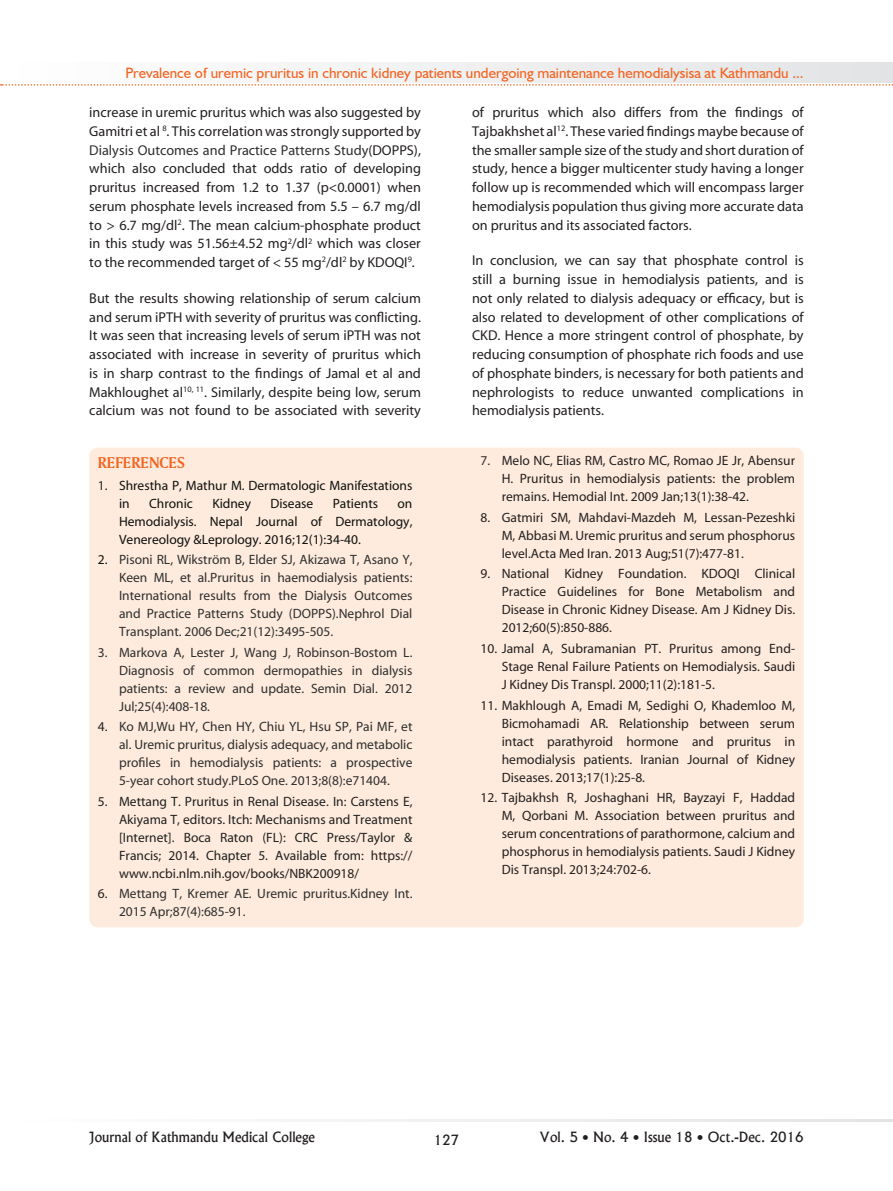
<style>
.page{position:relative;width:893px;height:1191px;background:#fff}
.page>*{position:absolute;margin:0;border:0;box-sizing:border-box;transform-origin:0 0}
.t1{font:16.5px "Amerigo BT Bold A";color:#f36421}
.t2{font:15px "Humanist 521 BT";color:#f36421}
.t3{font:14.25px/18.8px "Myriad";color:#231f20;text-align:justify}
.t4{font:13.5px/18px "Myriad";color:#231f20;text-align:justify}
.t5{font:13.5px/18px "Myriad";color:#2e2f2f;text-align:justify}
.t6{font:13.5px/18px "Myriad";color:#1f2020;text-align:justify}
.t7{font:13.5px/18px "Myriad";color:#0e100e}
.t8{font:13.5px "Alaska";color:#231f20}
.s1{color:#2e2f2f}
.s2{color:#231f20}
.s3{color:#0e100e}
.s4{font-style:italic}
</style>
<div class="page">
<svg style="left:317px;top:1119px;width:576px;height:2px"></svg>
<div style="left:0;top:63px;width:893px;height:20px;background:linear-gradient(to right,#fff,#e2e3e5)"></div>
<svg style="left:1px;top:84px;width:892px;height:2px"></svg>
<div style="left:89px;top:447px;width:715px;height:480px;background:#feebdd;border-radius:9px"></div>
<p class="t2" style="left:125px;top:63px;width:680px">Prevalence of uremic pruritus in chronic kidney patients undergoing maintenance hemodialysisa at Kathmandu ...</p>
<p class="t3" style="left:89px;top:104px;width:333px">increase in uremic pruritus which was also suggested by Gamitri et al <sup>8</sup>. This correlation was strongly supported by <span class="s1">Dialysis Outcomes and Practice Patterns Study</span>(DOPPS), which also concluded that odds ratio of developing pruritus increased from 1.2 to 1.37 (p&lt;0.0001) when serum phosphate levels increased from 5.5 – 6.7 mg/dl to &gt; 6.7 mg/dl<sup>2</sup>. The mean calcium-phosphate product in this study was 51.56±4.52 mg<sup>2</sup>/dl<sup>2</sup> which was closer to the recommended target of &lt; 55 mg<sup>2</sup>/dl<sup>2</sup> by KDOQI<sup>9</sup>.</p>
<p class="t3" style="left:89px;top:290px;width:333px">But the results showing relationship of serum calcium and serum iPTH with severity of pruritus was conflicting.<br>It was seen that increasing levels of serum iPTH was not associated with increase in severity of pruritus which is in sharp contrast to the findings of Jamal et al and Makhloughet al<sup>10,</sup> <sup>11</sup>. Similarly, despite being low, serum calcium was not found to be associated with severity</p>
<p class="t1" style="left:98px;top:452px;width:89px">REFERENCES</p>
<p class="t7" style="left:119px;top:477px;width:295px;text-indent:-21px"><span class="s2">1.</span> Shrestha P, Mathur M. Dermatologic Manifestations in</p>
<p class="t7" style="left:149px;top:495px;width:45px">Chronic</p>
<p class="t7" style="left:212px;top:495px;width:40px">Kidney</p>
<p class="t7" style="left:270px;top:495px;width:44px">Disease</p>
<p class="t7" style="left:333px;top:495px;width:47px">Patients</p>
<p class="t7" style="left:119px;top:495px;width:295px;text-align:justify;text-indent:278px">on Hemodialysis. Nepal Journal of Dermatology, Venereology &amp;Leprology. 2016;12(1):34-40.</p>
<p class="t5" style="left:119px;top:551px;width:295px;text-indent:-21px"><span class="s3">2.</span> Pisoni RL, Wikström B, Elder SJ, Akizawa T, Asano Y, Keen ML, et al.Pruritus in haemodialysis patients:<br>International results from the Dialysis Outcomes and Practice Patterns Study (DOPPS).Nephrol Dial Transplant. 2006 Dec;21(12):3495-505.</p>
<p class="t5" style="left:119px;top:644px;width:295px;text-indent:-21px">3. Markova A, Lester J, Wang J, Robinson-Bostom L.<br>Diagnosis of common dermopathies in dialysis patients: a review and update. Semin Dial. 2012<br>Jul;25(4):408-18<span class="s4">.</span></p>
<p class="t5" style="left:119px;top:719px;width:295px;text-indent:-21px"><span class="s2">4.</span> Ko MJ,Wu HY, Chen HY, Chiu YL, Hsu SP, Pai MF, et al. Uremic pruritus, dialysis adequacy, and metabolic profiles in hemodialysis patients: a prospective 5-year cohort study.PLoS One. 2013;8(8):e71404.</p>
<p class="t6" style="left:119px;top:793px;width:295px;text-indent:-21px">5. Mettang T. Pruritu s in Renal Disease. In: Carstens E, Akiyama T, editors. Itch: Mechanisms and Treatment [Internet]. Boca Raton (FL): CRC Press/Taylor &amp; Francis; 2014. Chapter 5. Available from: <span class="s2">https:// www.ncbi.nlm.nih.gov/books/NBK200918/</span></p>
<p class="t5" style="left:119px;top:886px;width:295px;text-indent:-21px"><span class="s2">6.</span> Mettang T, Kremer AE. Uremic pruritus.Kidney Int.<br>2015 Apr;87(4):685-91.</p>
<p class="t3" style="left:472px;top:104px;width:333px">of pruritus which also differs from the findings of Tajbakhshet al<sup>12</sup>. These varied findings maybe because of the smaller sample size of the study and short duration of study, hence a bigger multicenter study having a longer follow up is recommended which will encompass larger hemodialysis population thus giving more accurate data on pruritus and its associated factors.</p>
<p class="t3" style="left:472px;top:252px;width:333px">In conclusion, we can say that phosphate control is still a burning issue in hemodialysis patients, and is not only related to dialysis adequacy or efficacy, but is also related to development of other complications of CKD. Hence a more stringent control of phosphate, by reducing consumption of phosphate rich foods and use of phosphate binders, is necessary for both patients and nephrologists to reduce unwanted complications in hemodialysis patients.</p>
<p class="t4" style="left:502px;top:453px;width:295px;text-indent:-21px"><span class="s1">7.</span> Melo NC, Elias RM, Castro MC, Romao JE Jr, Abensur H. Pruritus in hemodialysis patients: the problem remains. Hemodial Int. 2009 Jan;13(1):38-42.</p>
<p class="t4" style="left:502px;top:509px;width:295px;text-indent:-21px">8. Gatmiri SM, Mahdavi-Mazdeh M, Lessan-Pezeshki M, Abbasi M. Uremic pruritus and serum phosphorus level.Acta Med Iran. 2013 Aug;51(7):477-81.</p>
<p class="t4" style="left:502px;top:566px;width:295px;text-indent:-21px">9. National Kidney Foundation. KDOQI Clinical Practice Guidelines for Bone Metabolism and Disease in Chronic Kidney Disease. Am J Kidney Dis.<br>2012;60(5):850-886.</p>
<p class="t4" style="left:502px;top:640px;width:295px;text-indent:-21px">10. Jamal A, Subramanian PT. Pruritus among End-Stage Renal Failure Patients on Hemodialysis. Saudi J Kidney Dis Transpl. 2000;11(2):181-5.</p>
<p class="t4" style="left:502px;top:697px;width:295px;text-indent:-21px">11. Makhlough A, Emadi M, Sedighi O, Khademloo M, Bicmohamadi AR. Relationship between serum intact parathyroid hormone and pruritus in hemodialysis patients. Iranian Journal of Kidney Diseases. 2013;17(1):25-8.</p>
<p class="t4" style="left:502px;top:789px;width:295px;text-indent:-21px">12. Tajbakhsh R, Joshaghani HR, Bayzayi F, Haddad M, Qorbani M. Association between pruritus and serum concentrations of parathormone, calcium and phosphorus in hemodialysis patients. Saudi J Kidney Dis Transpl. 2013;24:702-6.</p>
<p class="t8" style="left:89px;top:1129px;width:227px">Journal of Kathmandu Medical College</p>
<p class="t8" style="left:540px;top:1129px;width:266px">Vol. 5 • No. 4 • Issue 18 • Oct.-Dec. 2016</p>
<p class="t8" style="left:434px;top:1131px;width:27px">127</p>
</div>
